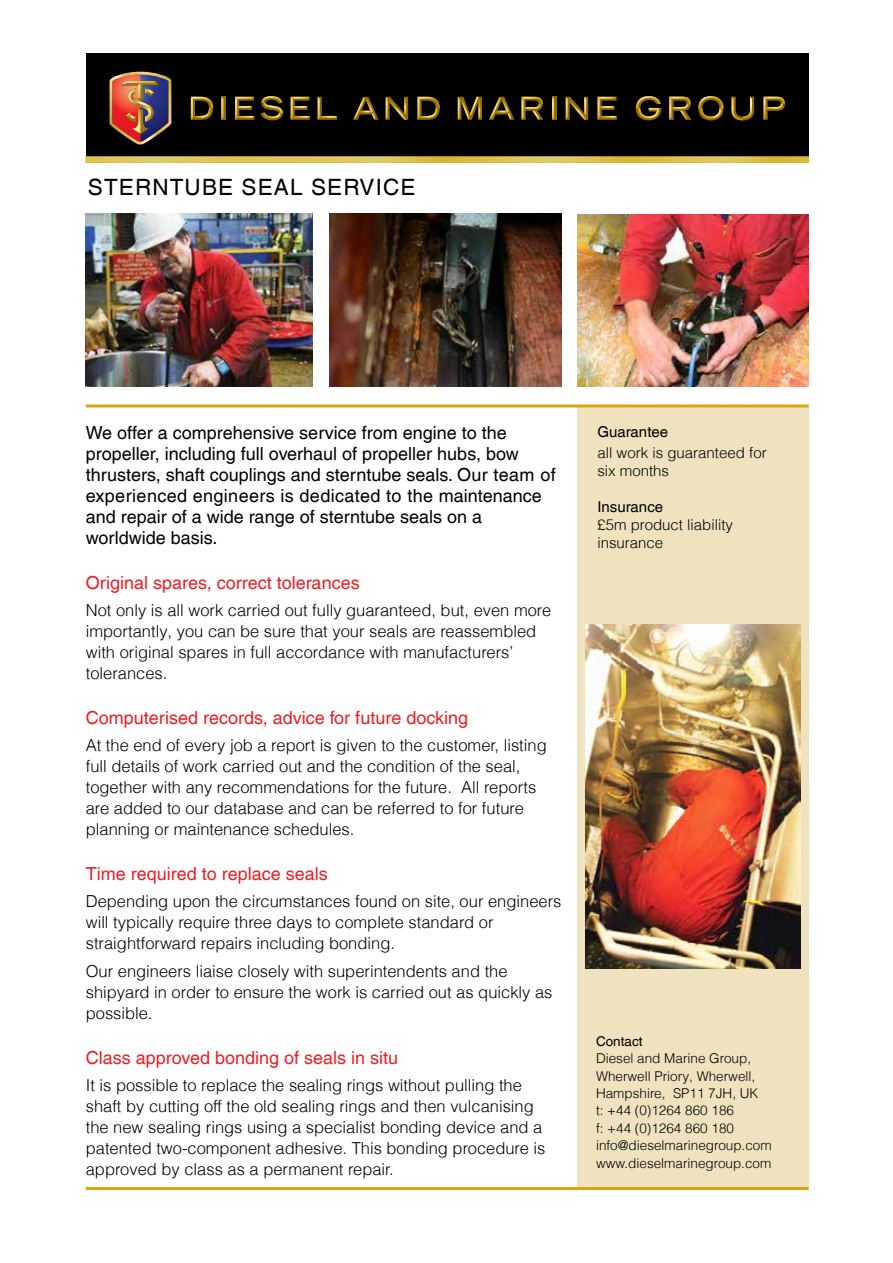
<style>
.page{position:relative;width:893px;height:1263px;background:#fff}
.page>*{position:absolute;margin:0;border:0;box-sizing:border-box;transform-origin:0 0}
.t1{font:22.5px "Helvetica LT Com";letter-spacing:.05em;color:#000}
.t2{font:18px/21px "Helvetica LT Com";color:#000}
.t3{font:18px "Helvetica LT Com";color:#ed1d24}
.t4{font:300 16.5px/21px "Helvetica LT Com";color:#000}
.t5{font:300 15px/18px "Helvetica LT Com";color:#000}
.t6{font:15px "Helvetica LT Com";color:#000}
.t7{font:300 13.5px/17.4px "Helvetica LT Com";color:#000}
.t8{font:13.5px "Helvetica LT Com";color:#000}
</style>
<div class="page">
<div style="left:86px;top:53px;width:723px;height:110px;background:#000"></div>
<img style="left:110px;top:72px;width:61px;height:72px">
<svg style="left:223px;top:97px;width:2px;height:23px"></svg>
<hr style="left:552px;top:97px;width:4px;height:23px;background:#8d6a00">
<svg style="left:698px;top:96px;width:26px;height:24px"></svg>
<svg style="left:731px;top:97px;width:23px;height:23px"></svg>
<svg style="left:235px;top:97px;width:19px;height:23px"></svg>
<svg style="left:191px;top:97px;width:22px;height:23px"></svg>
<svg style="left:221px;top:97px;width:2px;height:23px"></svg>
<svg style="left:318px;top:97px;width:19px;height:23px"></svg>
<svg style="left:458px;top:97px;width:24px;height:23px"></svg>
<svg style="left:521px;top:97px;width:22px;height:23px"></svg>
<svg style="left:552px;top:97px;width:2px;height:23px"></svg>
<svg style="left:386px;top:97px;width:22px;height:23px"></svg>
<svg style="left:353px;top:97px;width:26px;height:23px"></svg>
<svg style="left:261px;top:96px;width:22px;height:24px"></svg>
<svg style="left:291px;top:97px;width:19px;height:23px"></svg>
<svg style="left:417px;top:97px;width:23px;height:23px"></svg>
<svg style="left:489px;top:97px;width:25px;height:23px"></svg>
<svg style="left:566px;top:97px;width:22px;height:23px"></svg>
<svg style="left:598px;top:97px;width:19px;height:23px"></svg>
<svg style="left:669px;top:97px;width:22px;height:23px"></svg>
<svg style="left:763px;top:97px;width:22px;height:23px"></svg>
<svg style="left:635px;top:96px;width:27px;height:24px"></svg>
<div style="left:577px;top:405px;width:232px;height:783px;background:#efe3bf"></div>
<img style="left:86px;top:157px;width:723px;height:6px">
<hr style="left:86px;top:404px;width:723px;height:3px;background:#d8a50e">
<hr style="left:86px;top:1187px;width:723px;height:3px;background:#d8a50e">
<img style="left:577px;top:214px;width:232px;height:172px">
<img style="left:330px;top:214px;width:231px;height:172px">
<img style="left:86px;top:214px;width:226px;height:172px">
<img style="left:585px;top:625px;width:216px;height:343px">
<h1 class="t1" style="left:88px;top:174px;width:329px">STERNTUBE SEAL SERVICE</h1>
<p class="t2" style="left:86px;top:422px;width:471px">We offer a comprehensive service from engine to the propeller, including full overhaul of propeller hubs, bow thrusters, shaft couplings and sterntube seals. Our team of experienced engineers is dedicated to the maintenance and repair of a wide range of sterntube seals on a worldwide basis.</p>
<p class="t3" style="left:86px;top:572px;width:275px">Original spares, correct tolerances</p>
<p class="t4" style="left:86px;top:599px;width:467px">Not only is all work carried out fully guaranteed, but, even more importantly, you can be sure that your seals are reassembled with original spares in full accordance with manufacturers’ tolerances.</p>
<p class="t3" style="left:86px;top:707px;width:384px">Computerised records, advice for future docking</p>
<p class="t4" style="left:86px;top:734px;width:462px">At the end of every job a report is given to the customer, listing full details of work carried out and the condition of the seal, together with any recommendations for the future. All reports are added to our database and can be referred to for future planning or maintenance schedules.</p>
<p class="t3" style="left:86px;top:863px;width:244px">Time required to replace seals</p>
<p class="t4" style="left:86px;top:890px;width:477px">Depending upon the circumstances found on site, our engineers will typically require three days to complete standard or straightforward repairs including bonding.</p>
<p class="t4" style="left:86px;top:960px;width:468px">Our engineers liaise closely with superintendents and the shipyard in order to ensure the work is carried out as quickly as possible.</p>
<p class="t3" style="left:86px;top:1047px;width:314px">Class approved bonding of seals in situ</p>
<p class="t4" style="left:86px;top:1074px;width:461px">It is possible to replace the sealing rings without pulling the shaft by cutting off the old sealing rings and then vulcanising the new sealing rings using a specialist bonding device and a patented two-component adhesive. This bonding procedure is approved by class as a permanent repair.</p>
<p class="t6" style="left:597px;top:423px;width:72px">Guarantee</p>
<p class="t5" style="left:597px;top:443px;width:171px">all work is guaranteed for six months</p>
<p class="t6" style="left:597px;top:498px;width:67px">Insurance</p>
<p class="t5" style="left:597px;top:515px;width:137px">£5m product liability insurance</p>
<p class="t8" style="left:596px;top:1033px;width:48px">Contact</p>
<p class="t7" style="left:596px;top:1049px;width:177px">Diesel and Marine Group,<br>Wherwell Priory, Wherwell,<br>Hampshire, SP11 7JH, UK<br>t: +44 (0)1264 860 186<br>f: +44 (0)1264 860 180 info@dieselmarinegroup.com www.dieselmarinegroup.com</p>
</div>
